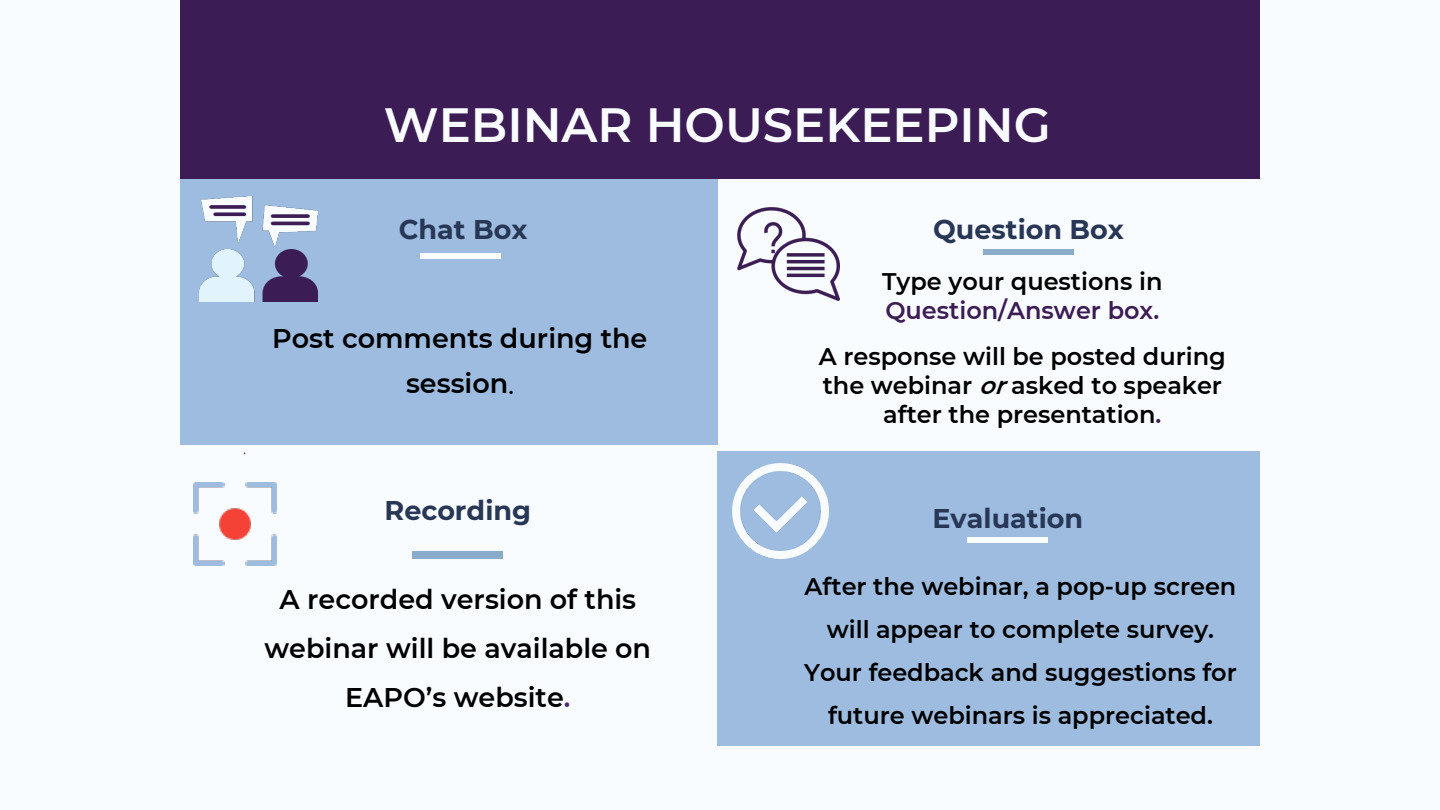
<style>
.page{position:relative;width:1440px;height:810px;background:#f9fcff}
.page>*{position:absolute;margin:0;border:0;box-sizing:border-box;transform-origin:0 0}
.t1{font:600 48px "Montserrat";color:#f9fcff}
.t2{font:600 27px/48.6px "Montserrat";color:#000;text-align:center}
.t3{font:700 27px "Montserrat";color:#273755}
.t4{font:600 24px/43.2px "Montserrat";color:#000;text-align:center}
.t5{font:300 18.7px "Montserrat";color:#4e2a76}
.s1{font-weight:300}
.s2{color:#4e2a76}
.s3{color:#3c1c55}
.s4{font-style:italic}
</style>
<div class="page">
<div style="left:180px;top:165px;width:537px;height:280px;background:#9dbce0"></div>
<div style="left:717px;top:452px;width:543px;height:294px;background:#9dbce0"></div>
<div style="left:420px;top:253px;width:81px;height:5px;background:#f9fcff"></div>
<div style="left:968px;top:537px;width:80px;height:6px;background:#f9fcff"></div>
<div style="left:983px;top:249px;width:91px;height:5px;background:#8aabca"></div>
<div style="left:412px;top:551px;width:91px;height:7px;background:#8aabca"></div>
<div style="left:180px;top:0;width:1080px;height:179px;background:#3c1c55"></div>
<img style="left:193px;top:483px;width:83px;height:83px">
<img style="left:738px;top:207px;width:101px;height:93px">
<img style="left:733px;top:463px;width:96px;height:96px">
<img style="left:199px;top:197px;width:119px;height:105px">
<p class="t1" style="left:384px;top:91px;width:669px">WEBINAR HOUSEKEEPING</p>
<p class="t3" style="left:399px;top:210px;width:130px">Chat Box</p>
<p class="t5" style="left:243px;top:434px;width:5px">.</p>
<p class="t2" style="left:272px;top:315px;width:377px;line-height:45.4px">Post comments during the session<span class="s1">.</span></p>
<p class="t3" style="left:385px;top:491px;width:148px">Recording</p>
<p class="t2" style="left:264px;top:574px;width:388px">A recorded version of this webinar will be available on<br>EAPO’s website<span class="s2">.</span></p>
<p class="t3" style="left:933px;top:210px;width:192px">Question Box</p>
<p class="t4" style="left:882px;top:266px;width:282px;line-height:28.8px;text-align:left">Type your questions in<br><span class="s3">Question/Answer box.</span></p>
<p class="t4" style="left:819px;top:341px;width:409px;line-height:28.8px">A response will be posted during the webinar <span class="s4">or</span>asked to speaker after the presentation<span class="s3">.</span></p>
<p class="t3" style="left:933px;top:499px;width:152px">Evaluation</p>
<p class="t4" style="left:804px;top:564px;width:434px">After the webinar, a pop-up screen will appear to complete survey.<br>Your feedback and suggestions for future webinars is appreciated.</p>
</div>
